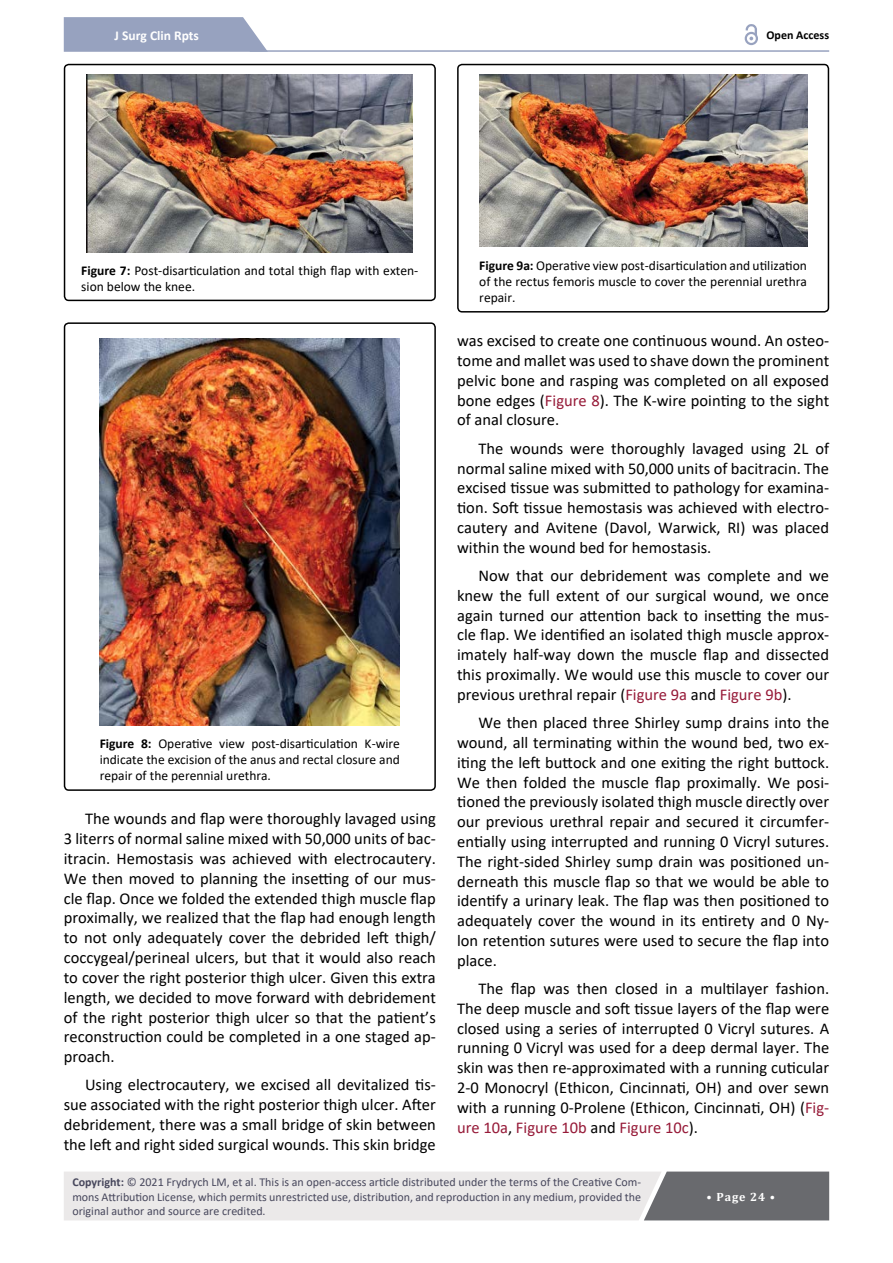
<style>
.page{position:relative;width:893px;height:1263px;background:#fff}
.page>*{position:absolute;margin:0;border:0;box-sizing:border-box;transform-origin:0 0}
.t1{font:16.5px/19.8px "Calibri";color:#000;text-align:justify}
.t2{font:13.5px/16.2px "Calibri";color:#000;text-align:justify}
.t3{font:700 13.5px "Calibri";color:#fff}
.t4{font:12px/14.4px "Calibri";color:#47475c;text-align:justify}
.t5{font:700 12px "Calibri";color:#000}
.t6{font:700 12px "Cambria";letter-spacing:.08em;color:#fff}
.s1{font-weight:700}
.s2{color:#961a38}
</style>
<div class="page">
<hr style="left:250px;top:50px;width:579px;height:2px;background:#97a2bf">
<svg style="left:64px;top:17px;width:204px;height:35px;background:#9ea8c3"></svg>
<svg style="left:745px;top:32px;width:13px;height:13px"></svg>
<svg style="left:747px;top:34px;width:9px;height:9px"></svg>
<svg style="left:746px;top:24px;width:11px;height:16px"></svg>
<svg style="left:64px;top:1171px;width:765px;height:49px;background:#cecdce"></svg>
<div style="left:64px;top:64px;width:372px;height:237px;border:2px solid #000;border-radius:4px"></div>
<img style="left:87px;top:74px;width:326px;height:178px">
<div style="left:64px;top:322px;width:372px;height:469px;border:2px solid #000;border-radius:4px"></div>
<img style="left:100px;top:338px;width:300px;height:387px">
<div style="left:457px;top:64px;width:372px;height:249px;border:2px solid #000;border-radius:4px"></div>
<img style="left:479px;top:74px;width:328px;height:173px">
<p class="t3" style="left:115px;top:25px;width:86px">J Surg Clin Rpts</p>
<p class="t5" style="left:766px;top:26px;width:64px">Open Access</p>
<p class="t2" style="left:81px;top:262px;width:338px"><span class="s1">Figure 7:</span> Post-disarticulation and total thigh flap with exten&shy;sion below the knee.</p>
<p class="t2" style="left:100px;top:735px;width:302px"><span class="s1">Figure 8:</span> Operative view post-disarticulation K-wire indicate the excision of the anus and rectal closure and repair of the perennial urethra.</p>
<p class="t1" style="left:64px;top:809px;width:374px;text-indent:21px">The wounds and flap were thoroughly lavaged using 3 literrs of normal saline mixed with 50,000 units of bac&shy;itracin. Hemostasis was achieved with electrocautery.<br>We then moved to planning the insetting of our mus&shy;cle flap. Once we folded the extended thigh muscle flap proximally, we realized that the flap had enough length to not only adequately cover the debrided left thigh/ coccygeal/perineal ulcers, but that it would also reach to cover the right posterior thigh ulcer. Given this extra length, we decided to move forward with debridement of the right posterior thigh ulcer so that the patient’s reconstruction could be completed in a one staged ap&shy;proach.</p>
<p class="t1" style="left:64px;top:1074px;width:374px;text-indent:21px">Using electrocautery, we excised all devitalized tis&shy;sue associated with the right posterior thigh ulcer. After debridement, there was a small bridge of skin between the left and right sided surgical wounds. This skin bridge</p>
<p class="t2" style="left:479px;top:257px;width:329px"><span class="s1">Figure 9a:</span> Operative view post-disarticulation and utilization of the rectus femoris muscle to cover the perennial urethra repair.</p>
<p class="t1" style="left:457px;top:330px;width:374px">was excised to create one continuous wound. An osteo&shy;tome and mallet was used to shave down the prominent pelvic bone and rasping was completed on all exposed bone edges (<span class="s2">Figure 8</span>). The K-wire pointing to the sight of anal closure.</p>
<p class="t1" style="left:457px;top:438px;width:374px;text-indent:21px">The wounds were thoroughly lavaged using 2L of normal saline mixed with 50,000 units of bacitracin. The excised tissue was submitted to pathology for examina&shy;tion. Soft tissue hemostasis was achieved with electro&shy;cautery and Avitene (Davol, Warwick, RI) was placed within the wound bed for hemostasis.</p>
<p class="t1" style="left:457px;top:565px;width:374px;text-indent:21px">Now that our debridement was complete and we knew the full extent of our surgical wound, we once again turned our attention back to insetting the mus&shy;cle flap. We identified an isolated thigh muscle approx&shy;imately half-way down the muscle flap and dissected this proximally. We would use this muscle to cover our previous urethral repair (<span class="s2">Figure 9a</span> and <span class="s2">Figure 9b</span>).</p>
<p class="t1" style="left:457px;top:712px;width:374px;text-indent:21px">We then placed three Shirley sump drains into the wound, all terminating within the wound bed, two ex&shy;iting the left buttock and one exiting the right buttock.<br>We then folded the muscle flap proximally. We posi&shy;tioned the previously isolated thigh muscle directly over our previous urethral repair and secured it circumfer&shy;entially using interrupted and running 0 Vicryl sutures.<br>The right-sided Shirley sump drain was positioned un&shy;derneath this muscle flap so that we would be able to identify a urinary leak. The flap was then positioned to adequately cover the wound in its entirety and 0 Ny&shy;lon retention sutures were used to secure the flap into place.</p>
<p class="t1" style="left:457px;top:978px;width:374px;text-indent:21px">The flap was then closed in a multilayer fashion.<br>The deep muscle and soft tissue layers of the flap were closed using a series of interrupted 0 Vicryl sutures. A running 0 Vicryl was used for a deep dermal layer. The skin was then re-approximated with a running cuticular 2-0 Monocryl (Ethicon, Cincinnati, OH) and over sewn with a running 0-Prolene (Ethicon, Cincinnati, OH) (<span class="s2">Fig&shy;ure 10a</span>, <span class="s2">Figure 10b</span> and <span class="s2">Figure 10c</span>).</p>
<p class="t4" style="left:72px;top:1174px;width:570px"><span class="s1">Copyright:</span> © 2021 Frydrych LM, et al. This is an open-access article distributed under the terms of the Creative Com&shy;mons Attribution License, which permits unrestricted use, distribution, and reproduction in any medium, provided the original author and source are credited.</p>
<p class="t6" style="left:706px;top:1188px;width:70px">• Page 24 •</p>
</div>
